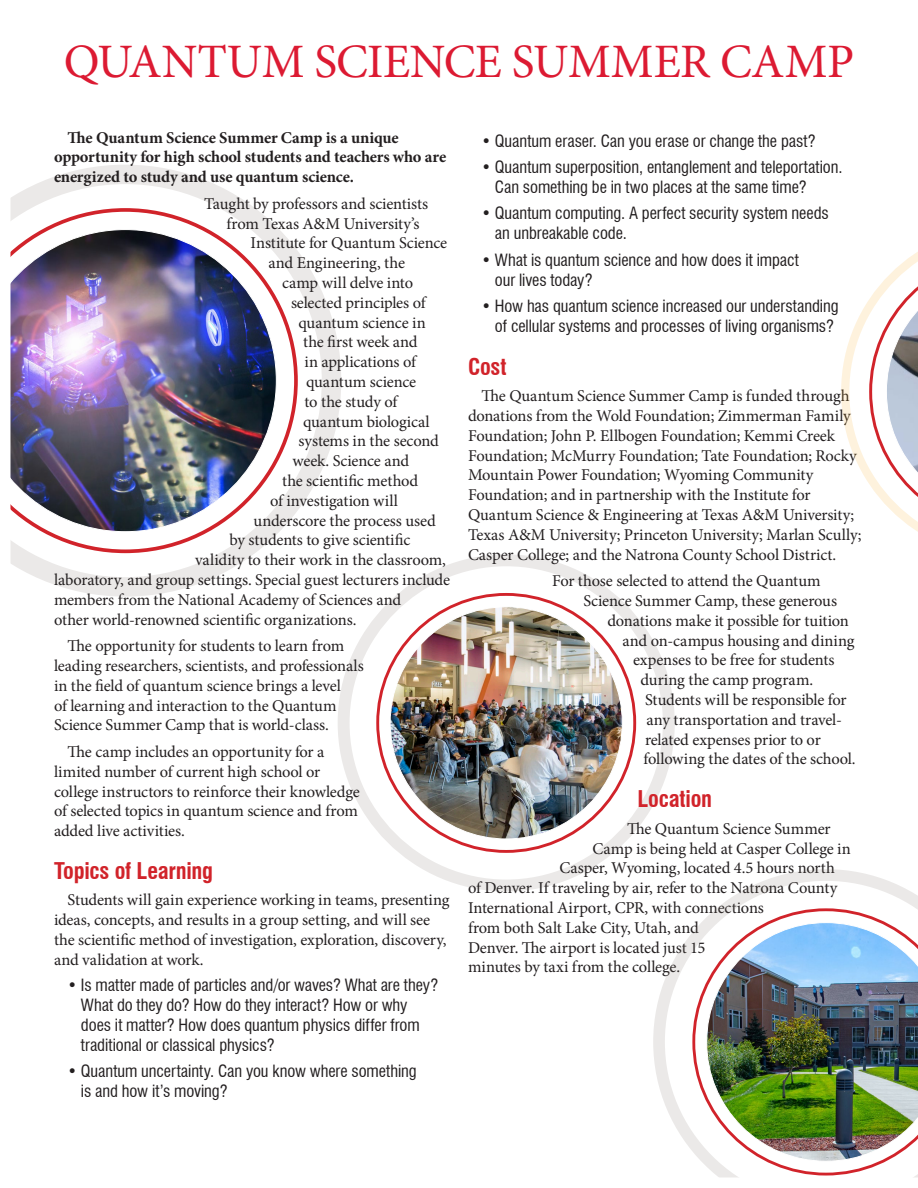
<style>
.page{position:relative;width:918px;height:1188px;background:#fff}
.page>*{position:absolute;margin:0;border:0;box-sizing:border-box;transform-origin:0 0}
.t1{font:48px "Minion Pro";letter-spacing:-.01em;color:#dc1a32}
.t2{font:700 condensed 22.5px "Swiss 721 BT";letter-spacing:-.01em;color:#d1232a}
.t3{font:16.5px/19.8px "Minion Pro";letter-spacing:-.01em;color:#231f20}
.t4{font:condensed 16.5px/19.8px "Swiss 721 BT";letter-spacing:-.005em;color:#231f20}
.t5{font:700 16.5px/19.8px "Minion Pro";letter-spacing:-.005em;color:#231f20}
</style>
<div class="page">
<img style="left:10px;top:165px;width:908px;height:1013px">
<h1 class="t1" style="left:64px;top:30px;width:792px">QUANTUM SCIENCE SUMMER CAMP</h1>
<p class="t5" style="left:54px;top:127px;width:394px;text-indent:13px">The Quantum Science Summer Camp is a unique opportunity for high school students and teachers who are energized to study and use quantum science.</p>
<p class="t3" style="left:204px;top:194px;width:226px">Taught by professors and scientists</p>
<p class="t3" style="left:227px;top:214px;width:195px">from Texas A&amp;M University’s</p>
<p class="t3" style="left:251px;top:233px;width:198px">Institute for Quantum Science</p>
<p class="t3" style="left:269px;top:253px;width:138px">and Engineering, the</p>
<p class="t3" style="left:282px;top:273px;width:133px">camp will delve into</p>
<p class="t3" style="left:291px;top:293px;width:136px">selected principles of</p>
<p class="t3" style="left:299px;top:313px;width:129px">quantum science in</p>
<p class="t3" style="left:303px;top:332px;width:116px">the first week and</p>
<p class="t3" style="left:305px;top:352px;width:113px">in applications of</p>
<p class="t3" style="left:306px;top:372px;width:112px">quantum science</p>
<p class="t3" style="left:305px;top:392px;width:94px">to the study of</p>
<p class="t3" style="left:303px;top:412px;width:128px">quantum biological</p>
<p class="t3" style="left:299px;top:431px;width:142px">systems in the second</p>
<p class="t3" style="left:293px;top:451px;width:118px">week. Science and</p>
<p class="t3" style="left:282px;top:471px;width:138px">the scientific method</p>
<p class="t3" style="left:270px;top:491px;width:130px">of investigation will</p>
<p class="t3" style="left:254px;top:511px;width:184px">underscore the process used</p>
<p class="t3" style="left:230px;top:530px;width:182px">by students to give scientific</p>
<p class="t3" style="left:195px;top:550px;width:252px">validity to their work in the classroom,</p>
<p class="t3" style="left:54px;top:570px;width:398px">laboratory, and group settings. Special guest lecturers include</p>
<p class="t3" style="left:54px;top:590px;width:349px">members from the National Academy of Sciences and</p>
<p class="t3" style="left:54px;top:610px;width:304px">other world-renowned scientific organizations.</p>
<p class="t3" style="left:54px;top:636px;width:311px;text-indent:13px">The opportunity for students to learn from leading researchers, scientists, and professionals in the field of quantum science brings a level<br>of learning and interaction to the Quantum Science Summer Camp that is world-class.</p>
<p class="t3" style="left:54px;top:742px;width:307px;text-indent:13px">The camp includes an opportunity for a limited number of current high school or college instructors to reinforce their knowledge of selected topics in quantum science and from added live activities.</p>
<h2 class="t2" style="left:54px;top:857px;width:161px">Topics of Learning</h2>
<p class="t3" style="left:54px;top:890px;width:397px;text-indent:13px">Students will gain experience working in teams, presenting ideas, concepts, and results in a group setting, and will see the scientific method of investigation, exploration, discovery, and validation at work.</p>
<p class="t4" style="left:81px;top:975px;width:359px;text-indent:-13px">• Is matter made of particles and/or waves? What are they?<br>What do they do? How do they interact? How or why does it matter? How does quantum physics differ from traditional or classical physics?</p>
<p class="t4" style="left:81px;top:1061px;width:337px;text-indent:-13px">• Quantum uncertainty. Can you know where something is and how it’s moving?</p>
<p class="t4" style="left:482px;top:131px;width:336px">• Quantum eraser. Can you erase or change the past?</p>
<p class="t4" style="left:495px;top:157px;width:349px;text-indent:-13px">• Quantum superposition, entanglement and teleportation.<br>Can something be in two places at the same time?</p>
<p class="t4" style="left:495px;top:204px;width:335px;text-indent:-13px">• Quantum computing. A perfect security system needs an unbreakable code.</p>
<p class="t4" style="left:495px;top:250px;width:305px;text-indent:-13px">• What is quantum science and how does it impact our lives today?</p>
<p class="t4" style="left:482px;top:296px;width:359px;text-align:center">• How has quantum science increased our understanding of cellular systems and processes of living organisms?</p>
<h2 class="t2" style="left:468px;top:353px;width:40px">Cost</h2>
<p class="t3" style="left:468px;top:386px;width:395px;text-indent:13px">The Quantum Science Summer Camp is funded through donations from the Wold Foundation; Zimmerman Family Foundation; John P. Ellbogen Foundation; Kemmi Creek Foundation; McMurry Foundation; Tate Foundation; Rocky Mountain Power Foundation; Wyoming Community Foundation; and in partnership with the Institute for Quantum Science &amp; Engineering at Texas A&amp;M University; Texas A&amp;M University; Princeton University; Marlan Scully; Casper College; and the Natrona County School District.</p>
<p class="t3" style="left:552px;top:571px;width:270px">For those selected to attend the Quantum</p>
<p class="t3" style="left:584px;top:591px;width:255px">Science Summer Camp, these generous</p>
<p class="t3" style="left:608px;top:611px;width:243px">donations make it possible for tuition</p>
<p class="t3" style="left:623px;top:631px;width:234px">and on-campus housing and dining</p>
<p class="t3" style="left:633px;top:650px;width:203px">expenses to be free for students</p>
<p class="t3" style="left:641px;top:670px;width:174px">during the camp program.</p>
<p class="t3" style="left:645px;top:690px;width:203px">Students will be responsible for</p>
<p class="t3" style="left:647px;top:710px;width:197px">any transportation and travel-</p>
<p class="t3" style="left:645px;top:730px;width:177px">related expenses prior to or</p>
<p class="t3" style="left:644px;top:749px;width:214px">following the dates of the school.</p>
<h2 class="t2" style="left:638px;top:786px;width:76px">Location</h2>
<p class="t3" style="left:627px;top:819px;width:205px">The Quantum Science Summer</p>
<p class="t3" style="left:592px;top:838px;width:260px">Camp is being held at Casper College in</p>
<p class="t3" style="left:559px;top:858px;width:277px">Casper, Wyoming, located 4.5 hours north</p>
<p class="t3" style="left:468px;top:878px;width:371px">of Denver. If traveling by air, refer to the Natrona County</p>
<p class="t3" style="left:468px;top:898px;width:297px">International Airport, CPR, with connections</p>
<p class="t3" style="left:468px;top:918px;width:233px">from both Salt Lake City, Utah, and</p>
<p class="t3" style="left:468px;top:937px;width:239px">Denver. The airport is located just 15</p>
<p class="t3" style="left:468px;top:957px;width:214px">minutes by taxi from the college.</p>
</div>
